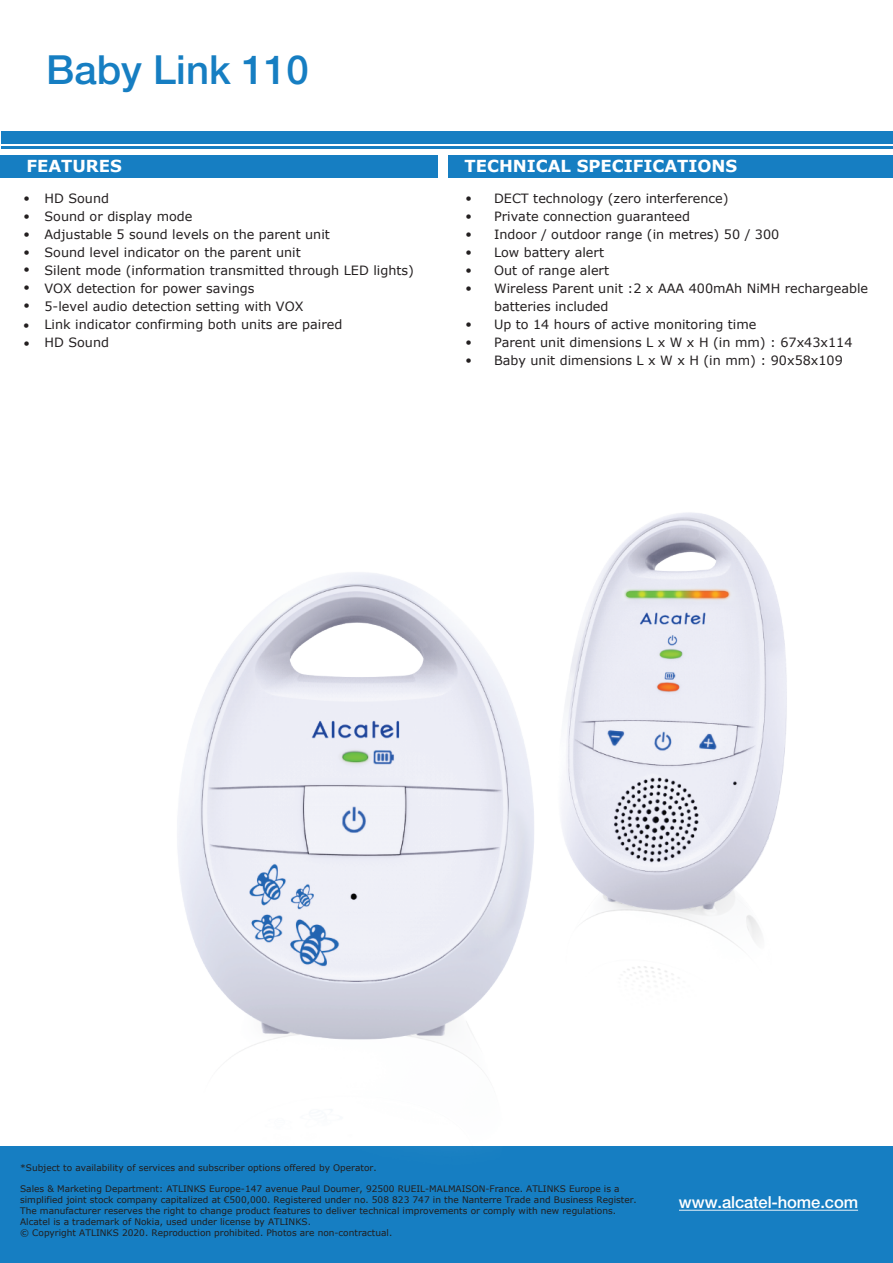
<style>
.page{position:relative;width:893px;height:1263px;background:#fff}
.page>*{position:absolute;margin:0;border:0;box-sizing:border-box;transform-origin:0 0}
.t1{font:500 40.2px "Helvetica Neue LT Std";color:#167ec2}
.t2{font:700 16.5px "Verdana";letter-spacing:-.005em;color:#fff}
.t3{font:500 16.5px "Helvetica Neue LT Std";letter-spacing:-.005em;color:#fff}
.t4{font:12.75px/18px "Verdana";color:#231f20}
.t5{font:12.75px/18px "Palatino Linotype";color:#231f20;text-align:justify}
.t6{font:9px/10.8px "Verdana";color:#211e1e}
.s1{font-family:"Palatino Linotype"}
</style>
<div class="page">
<div style="left:1px;top:132px;width:891px;height:17px;background:#167ec2"></div>
<hr style="left:1px;top:144px;width:891px;height:2px;background:#fff">
<div style="left:0;top:1147px;width:892px;height:116px;background:#167ec2"></div>
<img style="left:46px;top:512px;width:824px;height:635px">
<svg style="left:679px;top:1210px;width:179px;height:1px"></svg>
<div style="left:448px;top:155px;width:444px;height:22px;background:#167ec2"></div>
<div style="left:0;top:155px;width:437px;height:22px;background:#167ec2"></div>
<h1 class="t1" style="left:46px;top:45px;width:264px">Baby Link 110</h1>
<p class="t2" style="left:27px;top:154px;width:97px">FEATURES</p>
<p class="t4" style="left:45px;top:189px;width:371px;text-indent:-22px"><span class="s1">•</span> HD Sound<br>Sound or display mode<br>Adjustable 5 sound levels on the parent unit<br>Sound level indicator on the parent unit<br>Silent mode (information transmitted through LED lights)<br>VOX detection for power savings<br>5-level audio detection setting with VOX<br>Link indicator confirming both units are paired<br>HD Sound</p>
<p class="t5" style="left:22px;top:207px;width:10px">• • • • • • •</p>
<p class="t5" style="left:23px;top:334px;width:9px">•</p>
<p class="t2" style="left:465px;top:154px;width:274px">TECHNICAL SPECIFICATIONS</p>
<p class="t4" style="left:494px;top:189px;width:376px;text-indent:-29px"><span class="s1">•</span> DECT technology (zero interference)<br>Private connection guaranteed<br>Indoor / outdoor range (in metres) 50 / 300<br>Low battery alert<br>Out of range alert<br>Wireless Parent unit :2 x AAA 400mAh NiMH rechargeable batteries included<br>Up to 14 hours of active monitoring time<br>Parent unit dimensions L x W x H (in mm) : 67x43x114<br>Baby unit dimensions L x W x H (in mm) : 90x58x109</p>
<p class="t5" style="left:465px;top:207px;width:9px">• • • • •</p>
<p class="t5" style="left:465px;top:315px;width:9px">• • •</p>
<p class="t6" style="left:20px;top:1162px;width:358px">*Subject to availability of services and subscriber options offered by Operator.</p>
<p class="t6" style="left:20px;top:1183px;width:618px">Sales &amp; Marketing Department: ATLINKS Europe-147 avenue Paul Doumer, 92500 RUEIL-MALMAISON-France. ATLINKS Europe is a simplified joint stock company capitalized at €500,000. Registered under no. 508 823 747 in the Nanterre Trade and Business Register.<br>The manufacturer reserves the right to change product features to deliver technical improvements or comply with new regulations.<br>Alcatel is a trademark of Nokia, used under license by ATLINKS.<br>© Copyright ATLINKS 2020. Reproduction prohibited. Photos are non-contractual.</p>
<p class="t3" style="left:679px;top:1193px;width:181px">www.alcatel-home.com</p>
</div>
